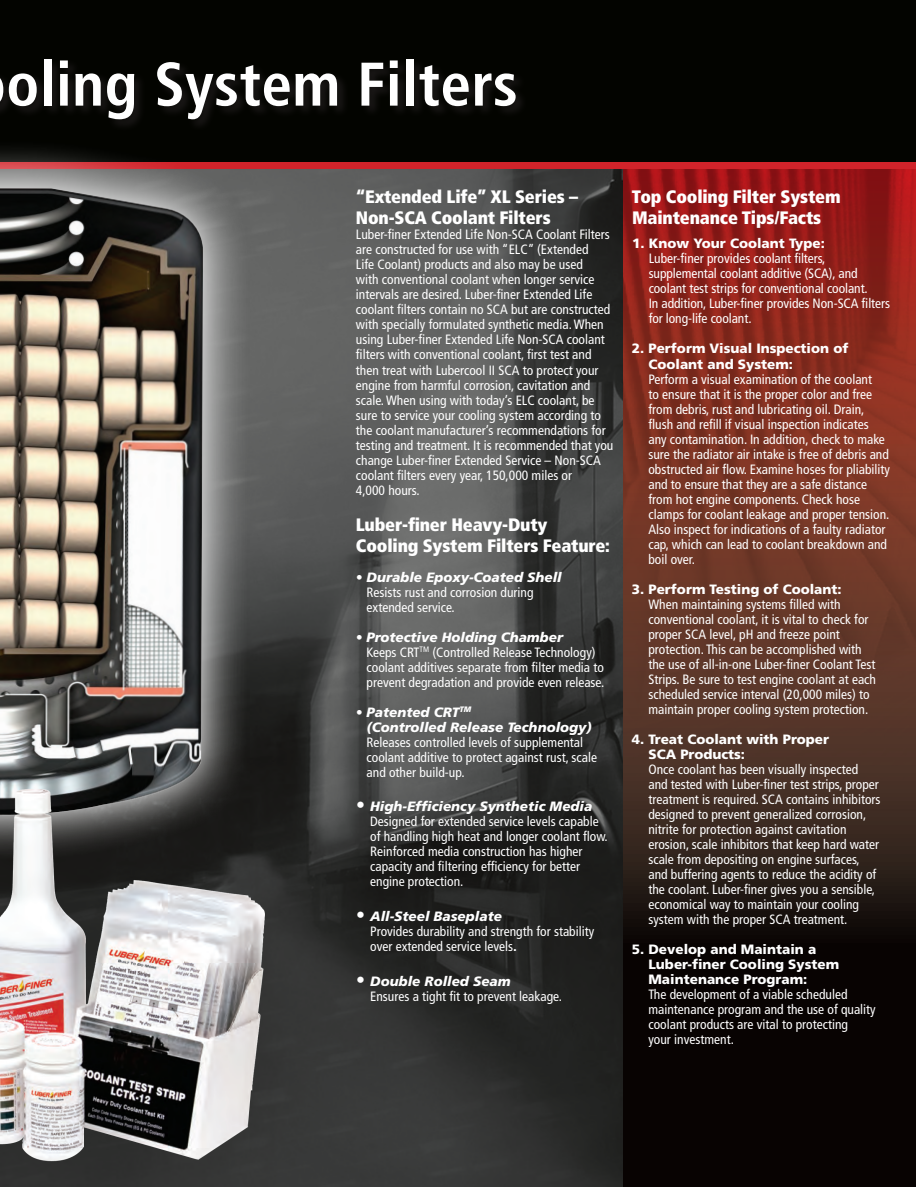
<style>
.page{position:relative;width:916px;height:1187px;background:#fff}
.page>*{position:absolute;margin:0;border:0;box-sizing:border-box;transform-origin:0 0}
.t1{font:700 condensed 61.5px "Frutiger";letter-spacing:.005em;color:#fff}
.t2{font:900 condensed 18px/21px "Frutiger";letter-spacing:-.01em;color:#fff}
.t3{font:condensed 13.5px/15px "Frutiger";color:#fff}
.t4{font:900 13.5px/15px "Frutiger";color:#fff}
.t5{font:italic 900 13.5px/15px "Frutiger";color:#fff}
.s1{font-weight:900;font-style:italic;font-stretch:normal}
.s2{font-weight:900;font-style:italic;font-stretch:normal;font-size:18px}
.s3{font-weight:700;font-stretch:normal}
</style>
<div class="page">
<img style="left:0;top:168px;width:623px;height:1018px">
<div style="left:623px;top:168px;width:292px;height:1018px;background:#080302"></div>
<img style="left:623px;top:168px;width:292px;height:755px">
<div style="left:0;top:162px;width:915px;height:6px;background:#d1232a"></div>
<div style="left:0;top:0;width:915px;height:162px;background:#030400"></div>
<div style="left:0;top:58px;width:527px;height:74px;background:#231f20;opacity:.75"></div>
<svg style="left:0;top:150px;width:255px;height:630px"></svg>
<img style="left:0;top:161px;width:246px;height:619px">
<img style="left:0;top:780px;width:322px;height:381px">
<h1 class="t1" style="left:6px;top:48px;width:513px">oling System Filters</h1>
<h2 class="t2" style="left:355px;top:186px;width:224px">“Extended Life” XL Series –<br>Non-SCA Coolant Filters</h2>
<p class="t3" style="left:356px;top:227px;width:259px">Luber-finer Extended Life Non-SCA Coolant Filters are constructed for use with “ELC” (Extended<br>Life Coolant) products and also may be used<br>with conventional coolant when longer service intervals are desired. Luber-finer Extended Life coolant filters contain no SCA but are constructed with specially formulated synthetic media. When using Luber-finer Extended Life Non-SCA coolant filters with conventional coolant, first test and then treat with Lubercool II SCA to protect your engine from harmful corrosion, cavitation and scale. When using with today’s ELC coolant, be sure to service your cooling system according to the coolant manufacturer’s recommendations for testing and treatment. It is recommended that you change Luber-finer Extended Service – Non-SCA coolant filters every year, 150,000 miles or<br>4,000 hours.</p>
<h2 class="t2" style="left:355px;top:513px;width:256px">Luber-finer Heavy-Duty<br>Cooling System Filters Feature:</h2>
<p class="t5" style="left:355px;top:569px;width:207px">• Durable Epoxy-Coated Shell</p>
<p class="t3" style="left:366px;top:584px;width:168px">Resists rust and corrosion during extended service.</p>
<p class="t3" style="left:366px;top:629px;width:239px;text-indent:-11px"><span class="s1">• Protective Holding Chamber<br></span>Keeps CRT<sup>TM</sup> (Controlled Release Technology) coolant additives separate from filter media to prevent degradation and provide even release.</p>
<p class="t5" style="left:366px;top:704px;width:226px;text-indent:-11px">• Patented CRT<sup>TM<br></sup>(Controlled Release Technology)</p>
<p class="t3" style="left:366px;top:734px;width:232px">Releases controlled levels of supplemental coolant additive to protect against rust, scale and other build-up.</p>
<p class="t3" style="left:370px;top:799px;width:239px;text-indent:-15px"><span class="s2">•</span> <span class="s1">High-Efficiency Synthetic Media </span>Designed for extended service levels capable of handling high heat and longer coolant flow.<br>Reinforced media construction has higher capacity and filtering efficiency for better engine protection.</p>
<p class="t3" style="left:370px;top:909px;width:225px;text-indent:-15px"><span class="s2">•</span> <span class="s1">All-Steel Baseplate<br></span>Provides durability and strength for stability over extended service levels<span class="s3">.</span></p>
<p class="t3" style="left:370px;top:973px;width:193px;text-indent:-15px"><span class="s2">•</span> <span class="s1">Double Rolled Seam<br></span>Ensures a tight fit to prevent leakage.</p>
<h2 class="t2" style="left:631px;top:186px;width:210px">Top Cooling Filter System<br>Maintenance Tips/Facts</h2>
<p class="t4" style="left:632px;top:236px;width:194px">1. Know Your Coolant Type:</p>
<p class="t3" style="left:648px;top:251px;width:243px">Luber-finer provides coolant filters, supplemental coolant additive (SCA), and coolant test strips for conventional coolant.<br>In addition, Luber-finer provides Non-SCA filters for long-life coolant.</p>
<p class="t4" style="left:648px;top:341px;width:201px;text-indent:-17px">2. Perform Visual Inspection of<br>Coolant and System:</p>
<p class="t3" style="left:648px;top:371px;width:243px">Perform a visual examination of the coolant<br>to ensure that it is the proper color and free from debris, rust and lubricating oil. Drain, flush and refill if visual inspection indicates any contamination. In addition, check to make sure the radiator air intake is free of debris and obstructed air flow. Examine hoses for pliability and to ensure that they are a safe distance from hot engine components. Check hose clamps for coolant leakage and proper tension.<br>Also inspect for indications of a faulty radiator cap, which can lead to coolant breakdown and boil over.</p>
<p class="t4" style="left:631px;top:581px;width:211px">3. Perform Testing of Coolant:</p>
<p class="t3" style="left:648px;top:596px;width:229px">When maintaining systems filled with conventional coolant, it is vital to check for proper SCA level, pH and freeze point protection. This can be accomplished with the use of all-in-one Luber-finer Coolant Test Strips. Be sure to test engine coolant at each scheduled service interval (20,000 miles) to maintain proper cooling system protection.</p>
<p class="t4" style="left:648px;top:731px;width:182px;text-indent:-17px">4. Treat Coolant with Proper<br>SCA Products:</p>
<p class="t3" style="left:648px;top:761px;width:233px">Once coolant has been visually inspected and tested with Luber-finer test strips, proper treatment is required. SCA contains inhibitors designed to prevent generalized corrosion, nitrite for protection against cavitation erosion, scale inhibitors that keep hard water scale from depositing on engine surfaces, and buffering agents to reduce the acidity of the coolant. Luber-finer gives you a sensible, economical way to maintain your cooling system with the proper SCA treatment.</p>
<p class="t4" style="left:648px;top:941px;width:192px;text-indent:-17px">5. Develop and Maintain a<br>Luber-finer Cooling System<br>Maintenance Program:</p>
<p class="t3" style="left:648px;top:986px;width:229px">The development of a viable scheduled maintenance program and the use of quality coolant products are vital to protecting<br>your investment.</p>
</div>
